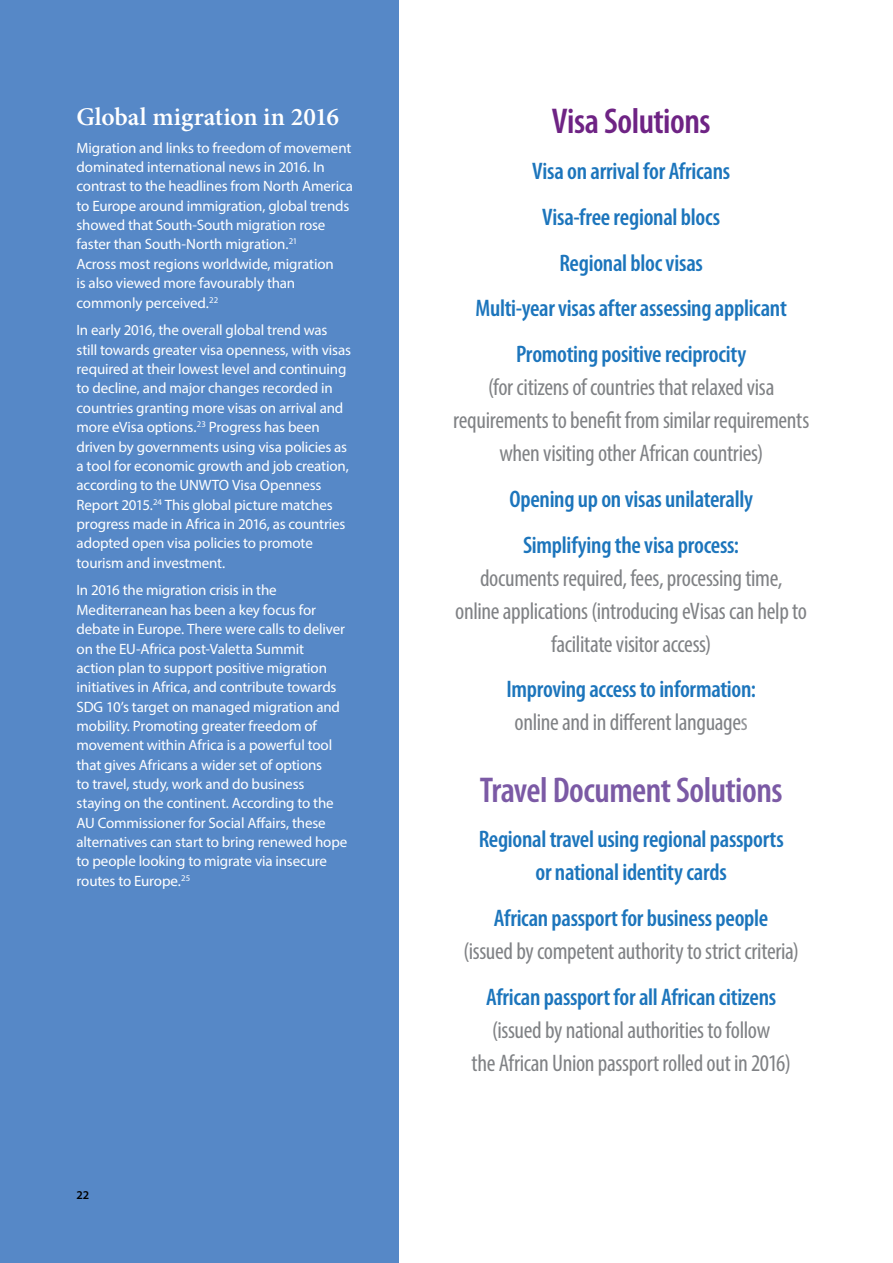
<style>
.page{position:relative;width:893px;height:1263px;background:#fff}
.page>*{position:absolute;margin:0;border:0;box-sizing:border-box;transform-origin:0 0}
.t1{font:600 condensed 36px "Myriad Pro";letter-spacing:-.015em;color:#7b5aa5}
.t2{font:600 condensed 36px "Myriad Pro";letter-spacing:-.015em;color:#6e2384}
.t3{font:600 25.5px "Minion Pro";letter-spacing:-.005em;color:#fff}
.t4{font:600 condensed 24px/45.8px "Myriad Pro";letter-spacing:-.01em;color:#1c75bc;text-align:center}
.t5{font:condensed 24px/33px "Myriad Pro";letter-spacing:-.015em;color:#808285;text-align:center}
.t6{font:15px/19.4px "Myriad Pro";letter-spacing:-.01em;color:#fff}
.t7{font:600 12px "Myriad Pro";color:#000}
.s1{font-weight:400;color:#808285}
.s2{font-weight:400;color:#939598}
</style>
<div class="page">
<div style="left:0;top:0;width:399px;height:1263px;background:#5688c7"></div>
<h2 class="t3" style="left:77px;top:99px;width:264px">Global migration in 2016</h2>
<p class="t6" style="left:77px;top:138px;width:278px">Migration and links to freedom of movement dominated international news in 2016. In contrast to the headlines from North America to Europe around immigration, global trends showed that South-South migration rose faster than South-North migration.<sup>21<br></sup>Across most regions worldwide, migration<br>is also viewed more favourably than commonly perceived.<sup>22</sup></p>
<p class="t6" style="left:77px;top:320px;width:276px">In early 2016, the overall global trend was still towards greater visa openness, with visas required at their lowest level and continuing to decline, and major changes recorded in countries granting more visas on arrival and more eVisa options.<sup>23</sup> Progress has been driven by governments using visa policies as a tool for economic growth and job creation, according to the UNWTO Visa Openness Report 2015.<sup>24</sup> This global picture matches progress made in Africa in 2016, as countries adopted open visa policies to promote tourism and investment.</p>
<p class="t6" style="left:77px;top:580px;width:272px">In 2016 the migration crisis in the Mediterranean has been a key focus for debate in Europe. There were calls to deliver on the EU-Africa post-Valetta Summit<br>action plan to support positive migration initiatives in Africa, and contribute towards SDG 10’s target on managed migration and mobility. Promoting greater freedom of movement within Africa is a powerful tool that gives Africans a wider set of options<br>to travel, study, work and do business staying on the continent. According to the AU Commissioner for Social Affairs, these alternatives can start to bring renewed hope to people looking to migrate via insecure routes to Europe.<sup>25</sup></p>
<p class="t7" style="left:77px;top:1187px;width:14px">22</p>
<h1 class="t2" style="left:552px;top:102px;width:160px">Visa Solutions</h1>
<h3 class="t4" style="left:476px;top:149px;width:313px">Visa on arrival for Africans<br>Visa-free regional blocs<br>Regional bloc visas<br>Multi-year visas after assessing applicant<br>Promoting positive reciprocity</h3>
<h3 class="t5" style="left:453px;top:370px;width:358px">(for citizens of countries that relaxed visa requirements to benefit from similar requirements when visiting other African countries)</h3>
<h3 class="t4" style="left:509px;top:476px;width:245px">Opening up on visas unilaterally<br>Simplifying the visa process:</h3>
<h3 class="t5" style="left:455px;top:561px;width:353px">documents required, fees, processing time, online applications (introducing eVisas can help to facilitate visitor access)</h3>
<h3 class="t4" style="left:506px;top:673px;width:251px;line-height:33px">Improving access to information: <span class="s1">online and in different language</span><span class="s2">s</span></h3>
<h1 class="t1" style="left:480px;top:770px;width:304px">Travel Document Solutions</h1>
<h3 class="t4" style="left:479px;top:823px;width:307px;line-height:33px">Regional travel using regional passports or national identity cards</h3>
<h3 class="t4" style="left:494px;top:896px;width:276px">African passport for business people</h3>
<h3 class="t5" style="left:463px;top:934px;width:337px">(issued by competent authority to strict criteria)</h3>
<h3 class="t4" style="left:486px;top:974px;width:292px">African passport for all African citizens</h3>
<h3 class="t5" style="left:472px;top:1013px;width:321px">(issued by national authorities to follow<br>the African Union passport rolled out in 2016)</h3>
</div>
